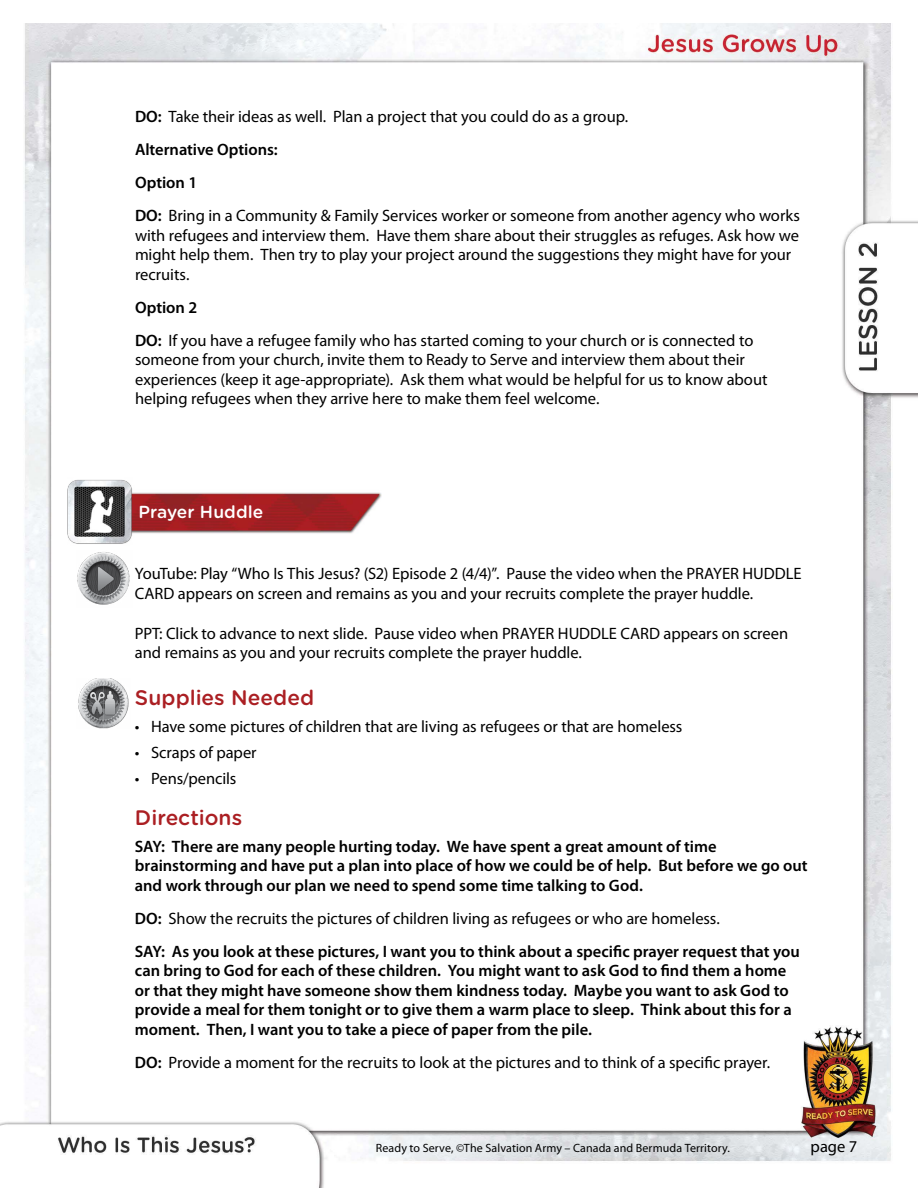
<style>
.page{position:relative;width:918px;height:1188px;background:#fff}
.page>*{position:absolute;margin:0;border:0;box-sizing:border-box;transform-origin:0 0}
.t1{font:500 21px "Gotham Rounded";color:#ab1f23}
.t2{font:500 17.4px "Gotham Rounded";color:#fff}
.t3{font:16.5px/19.5px "Myriad Pro";letter-spacing:-.005em;color:#000}
.t4{font:600 16.5px/19.5px "Myriad Pro";color:#000}
.t5{font:12px "Myriad Pro";letter-spacing:.01em;color:#000}
.s1{font-weight:600}
.s2{font-weight:400}
</style>
<div class="page">
<img style="left:0;top:23px;width:918px;height:1165px">
<img style="left:134px;top:489px;width:248px;height:45px">
<img style="left:77px;top:551px;width:56px;height:57px">
<img style="left:76px;top:678px;width:55px;height:50px">
<img style="left:68px;top:478px;width:66px;height:68px">
<p class="t3" style="left:135px;top:100px;width:667px;line-height:33px"><span class="s1">DO:</span> Take their ideas as well. Plan a project that you could do as a group.<br><span class="s1">Alternative Options:<br>Option 1<br>DO:</span> Bring in a Community &amp; Family Services worker or someone from another agency who works</p>
<p class="t3" style="left:135px;top:225px;width:665px">with refugees and interview them. Have them share about their struggles as refuges. Ask how we might help them. Then try to play your project around the suggestions they might have for your recruits.</p>
<p class="t3" style="left:135px;top:290px;width:620px;line-height:33px"><span class="s1">Option 2<br>DO:</span> If you have a refugee family who has started coming to your church or is connected to</p>
<p class="t3" style="left:135px;top:350px;width:634px">someone from your church, invite them to Ready to Serve and interview them about their experiences (keep it age-appropriate). Ask them what would be helpful for us to know about helping refugees when they arrive here to make them feel welcome.</p>
<p class="t2" style="left:139px;top:500px;width:126px">Prayer Huddle</p>
<p class="t3" style="left:135px;top:564px;width:668px">YouTube: Play “Who Is This Jesus? (S2) Episode 2 (4/4)”. Pause the video when the PRAYER HUDDLE<br>CARD appears on screen and remains as you and your recruits complete the prayer huddle.</p>
<p class="t3" style="left:135px;top:623px;width:655px">PPT: Click to advance to next slide. Pause video when PRAYER HUDDLE CARD appears on screen and remains as you and your recruits complete the prayer huddle.</p>
<p class="t1" style="left:135px;top:683px;width:181px">Supplies Needed</p>
<p class="t3" style="left:135px;top:716px;width:549px">• Have some pictures of children that are living as refugees or that are homeless</p>
<p class="t3" style="left:135px;top:742px;width:123px">• Scraps of paper</p>
<p class="t3" style="left:135px;top:769px;width:103px">• Pens/pencils</p>
<p class="t1" style="left:135px;top:803px;width:109px">Directions</p>
<p class="t4" style="left:135px;top:836px;width:674px">SAY: There are many people hurting today. We have spent a great amount of time brainstorming and have put a plan into place of how we could be of help. But before we go out and work through our plan we need to spend some time talking to God.</p>
<p class="t4" style="left:135px;top:901px;width:666px;line-height:33px">DO: <span class="s2">Show the recruits the pictures of children living as refugees or who are homeless.<br></span>SAY: As you look at these pictures, I want you to think about a specific prayer request that you</p>
<p class="t4" style="left:135px;top:961px;width:658px">can bring to God for each of these children. You might want to ask God to find them a home or that they might have someone show them kindness today. Maybe you want to ask God to provide a meal for them tonight or to give them a warm place to sleep. Think about this for a moment. Then, I want you to take a piece of paper from the pile.</p>
<p class="t3" style="left:135px;top:1052px;width:637px"><span class="s1">DO:</span> Provide a moment for the recruits to look at the pictures and to think of a specific prayer.</p>
<p class="t5" style="left:376px;top:1141px;width:356px">Ready to Serve, ©The Salvation Army – Canada and Bermuda Territory.</p>
<p class="t3" style="left:811px;top:1136px;width:48px">page 7</p>
</div>
